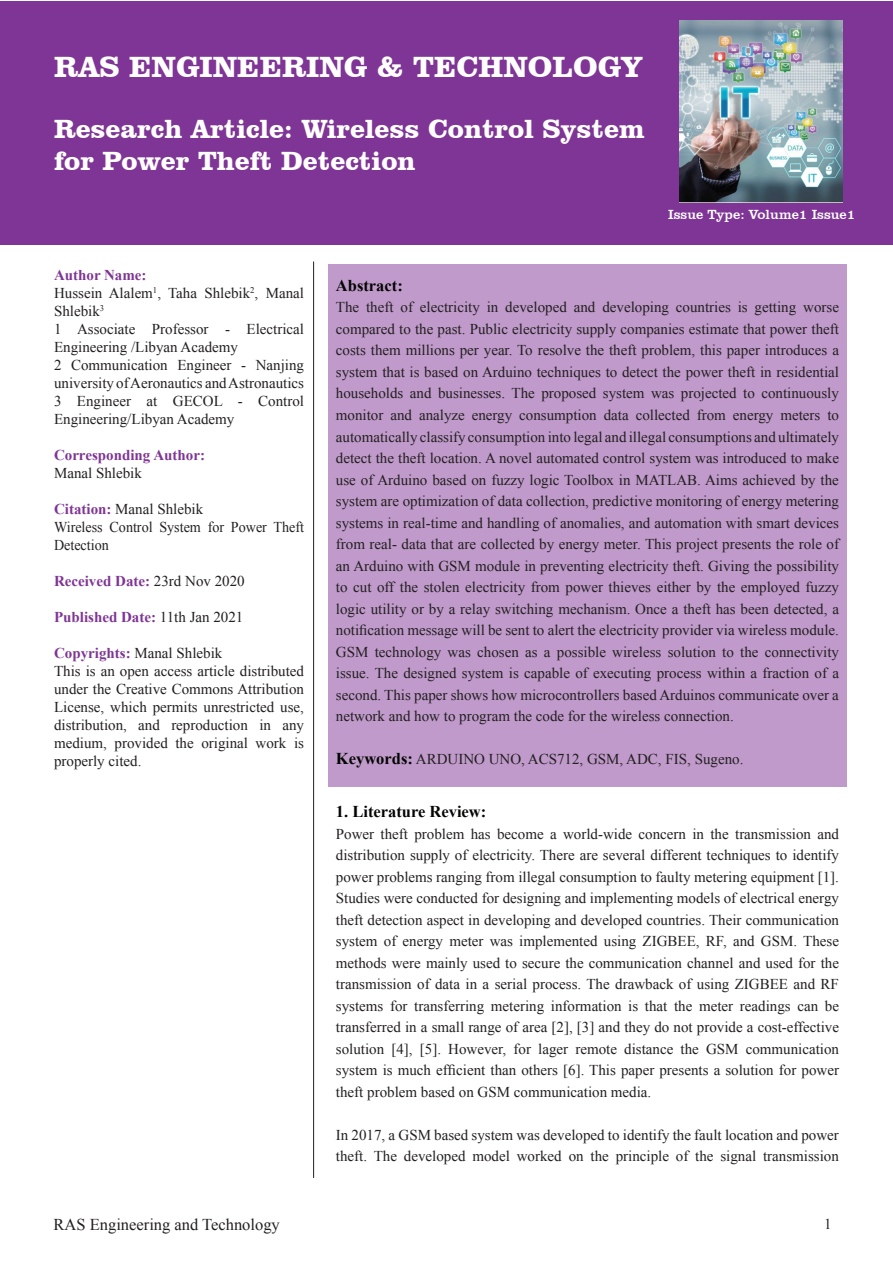
<style>
.page{position:relative;width:893px;height:1263px;background:#fff}
.page>*{position:absolute;margin:0;border:0;box-sizing:border-box;transform-origin:0 0}
.t1{font:700 30px "Clarendon BT";color:#fff}
.t2{font:700 27px/32.4px "Clarendon BT";color:#fff}
.t3{font:700 16.5px "Times New Roman";color:#040503}
.t4{font:16.5px "Times New Roman";color:#231f20}
.t5{font:15px/21.5px "Times New Roman";color:#231f20}
.t6{font:700 15px "Times New Roman";color:#7f3595}
.t7{font:13.65px "Clarendon BT";color:#fff}
.s1{font-weight:700;color:#7f3595}
.s2{font-weight:400;color:#231f20}
.s3{font-weight:700;font-size:16.5px;color:#040503}
</style>
<div class="page">
<div style="left:328px;top:264px;width:519px;height:523px;background:#bf9aca"></div>
<div style="left:0;top:1px;width:893px;height:243px;background:#7f3595"></div>
<hr style="left:313px;top:261px;width:1px;height:917px;background:#231f20">
<img style="left:679px;top:20px;width:163px;height:182px">
<h1 class="t1" style="left:54px;top:48px;width:591px">RAS ENGINEERING &amp; TECHNOLOGY</h1>
<h2 class="t2" style="left:54px;top:112px;width:592px">Research Article: Wireless Control System for Power Theft Detection</h2>
<p class="t7" style="left:668px;top:206px;width:189px">Issue Type: Volume1 Issue1</p>
<p class="t5" style="left:54px;top:266px;width:252px;line-height:18px"><span class="s1">Author Name:<br></span>Hussein Alalem<sup>1</sup>, Taha Shlebik<sup>2</sup>, Manal<br>Shlebik<sup>3<br></sup>1 Associate Professor - Electrical<br>Engineering /Libyan Academy<br>2 Communication Engineer - Nanjing university of Aeronautics and Astronautics<br>3 Engineer at GECOL - Control<br>Engineering/Libyan Academy</p>
<p class="t6" style="left:54px;top:445px;width:152px">Corresponding Author:</p>
<p class="t5" style="left:54px;top:462px;width:89px">Manal Shlebik</p>
<p class="t5" style="left:54px;top:500px;width:252px;line-height:18px"><span class="s1">Citation:</span> Manal Shlebik<br>Wireless Control System for Power Theft<br>Detection</p>
<p class="t6" style="left:54px;top:571px;width:192px">Received Date: <span class="s2">23rd Nov 2020</span></p>
<p class="t6" style="left:54px;top:607px;width:191px">Published Date: <span class="s2">11th Jan 2021</span></p>
<p class="t5" style="left:54px;top:644px;width:252px;line-height:18px"><span class="s1">Copyrights:</span> Manal Shlebik<br>This is an open access article distributed under the Creative Commons Attribution License, which permits unrestricted use, distribution, and reproduction in any medium, provided the original work is properly cited.</p>
<p class="t3" style="left:336px;top:274px;width:68px">Abstract:</p>
<p class="t5" style="left:336px;top:296px;width:505px;text-align:justify">The theft of electricity in developed and developing countries is getting worse compared to the past. Public electricity supply companies estimate that power theft costs them millions per year. To resolve the theft problem, this paper introduces a system that is based on Arduino techniques to detect the power theft in residential households and businesses. The proposed system was projected to continuously monitor and analyze energy consumption data collected from energy meters to automatically classify consumption into legal and illegal consumptions and ultimately detect the theft location. A novel automated control system was introduced to make use of Arduino based on fuzzy logic Toolbox in MATLAB. Aims achieved by the system are optimization of data collection, predictive monitoring of energy metering systems in real-time and handling of anomalies, and automation with smart devices from real- data that are collected by energy meter. This project presents the role of an Arduino with GSM module in preventing electricity theft. Giving the possibility to cut off the stolen electricity from power thieves either by the employed fuzzy logic utility or by a relay switching mechanism. Once a theft has been detected, a notification message will be sent to alert the electricity provider via wireless module.<br>GSM technology was chosen as a possible wireless solution to the connectivity issue. The designed system is capable of executing process within a fraction of a second. This paper shows how microcontrollers based Arduinos communicate over a network and how to program the code for the wireless connection.</p>
<p class="t5" style="left:336px;top:748px;width:409px"><span class="s3">Keywords:</span> ARDUINO UNO, ACS712, GSM, ADC, FIS, Sugeno.</p>
<p class="t3" style="left:336px;top:800px;width:152px">1. Literature Review:</p>
<p class="t5" style="left:336px;top:822px;width:505px;text-align:justify">Power theft problem has become a world-wide concern in the transmission and distribution supply of electricity. There are several different techniques to identify power problems ranging from illegal consumption to faulty metering equipment [1].<br>Studies were conducted for designing and implementing models of electrical energy theft detection aspect in developing and developed countries. Their communication system of energy meter was implemented using ZIGBEE, RF, and GSM. These methods were mainly used to secure the communication channel and used for the transmission of data in a serial process. The drawback of using ZIGBEE and RF systems for transferring metering information is that the meter readings can be transferred in a small range of area [2], [3] and they do not provide a cost-effective solution [4], [5]. However, for lager remote distance the GSM communication system is much efficient than others [6]. This paper presents a solution for power theft problem based on GSM communication media.</p>
<p class="t5" style="left:336px;top:1124px;width:505px">In 2017, a GSM based system was developed to identify the fault location and power theft. The developed model worked on the principle of the signal transmission</p>
<p class="t4" style="left:54px;top:1213px;width:228px">RAS Engineering and Technology</p>
<p class="t5" style="left:824px;top:1213px;width:9px">1</p>
</div>
